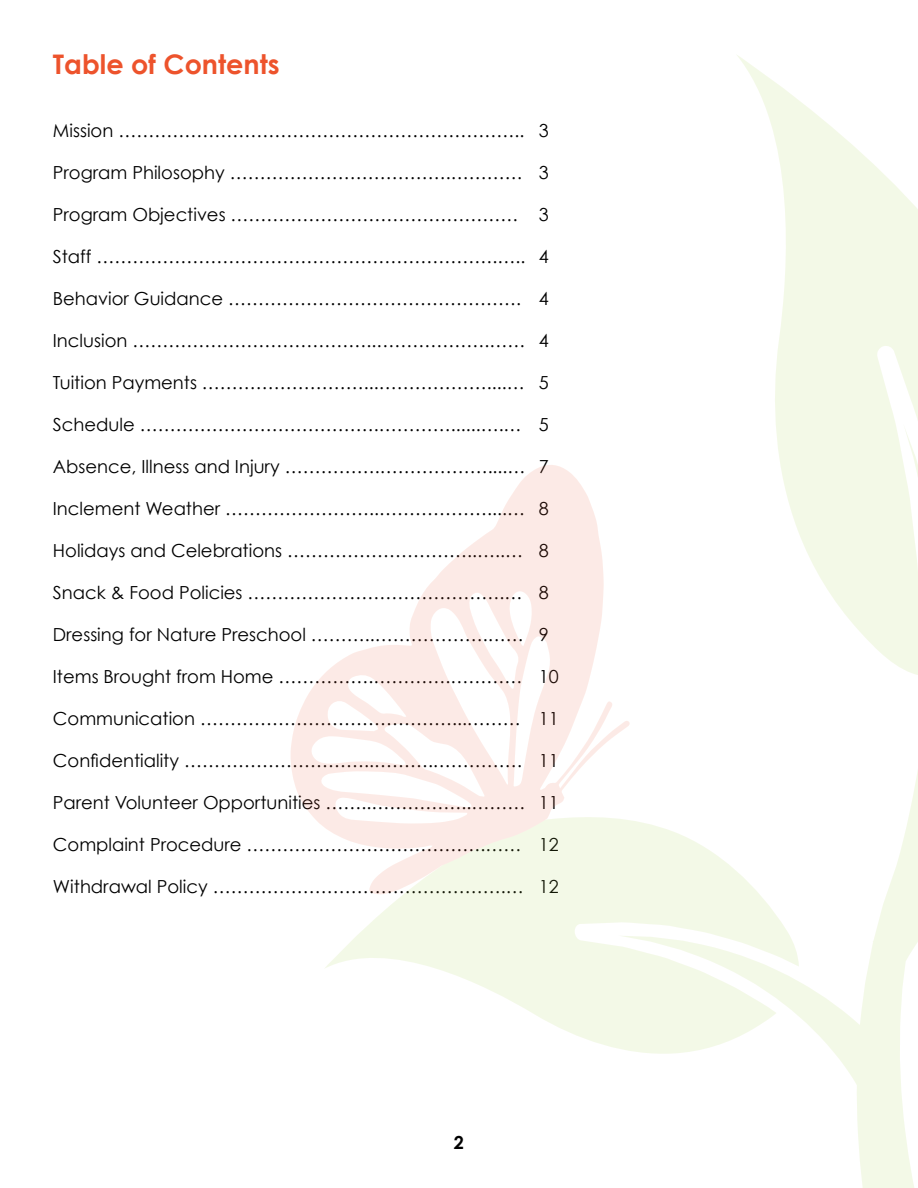
<style>
.page{position:relative;width:918px;height:1188px;background:#fff}
.page>*{position:absolute;margin:0;border:0;box-sizing:border-box;transform-origin:0 0}
.t1{font:700 27px "Century Gothic";color:#ed532c}
.t2{font:18px "Century Gothic";color:#000}
.t3{font:700 18px "Century Gothic";color:#000}
</style>
<div class="page">
<svg style="left:737px;top:55px;width:181px;height:368px;fill:#f3f9e7"></svg>
<svg style="left:325px;top:818px;width:293px;height:230px;fill:#f3f9e7"></svg>
<svg style="left:618px;top:423px;width:300px;height:765px"></svg>
<svg style="left:613px;top:720px;width:17px;height:81px"></svg>
<svg style="left:290px;top:465px;width:323px;height:430px"></svg>
<h1 class="t1" style="left:53px;top:47px;width:228px">Table of Contents</h1>
<p class="t2" style="left:53px;top:120px;width:497px">Mission ………………………………………………………….. 3</p>
<p class="t2" style="left:53px;top:162px;width:497px">Program Philosophy ……………………………….………… 3</p>
<p class="t2" style="left:53px;top:204px;width:497px">Program Objectives ………………………………………… 3</p>
<p class="t2" style="left:53px;top:246px;width:497px">Staff ………………………………………………………….….. 4</p>
<p class="t2" style="left:53px;top:288px;width:497px">Behavior Guidance …………………………………………. 4</p>
<p class="t2" style="left:53px;top:330px;width:497px">Inclusion …………………………………..……………….…… 4</p>
<p class="t2" style="left:53px;top:372px;width:497px">Tuition Payments ………………………...………………....… 5</p>
<p class="t2" style="left:53px;top:414px;width:497px">Schedule ………………………………….…………......….… 5</p>
<p class="t2" style="left:53px;top:456px;width:497px">Absence, Illness and Injury …………….………………....… 7</p>
<p class="t2" style="left:53px;top:498px;width:497px">Inclement Weather ……………………..………………....… 8</p>
<p class="t2" style="left:53px;top:540px;width:497px">Holidays and Celebrations …………………………..…..… 8</p>
<p class="t2" style="left:53px;top:582px;width:497px">Snack &amp; Food Policies …………………………………….… 8</p>
<p class="t2" style="left:53px;top:624px;width:497px">Dressing for Nature Preschool ………..……………….…… 9</p>
<p class="t2" style="left:53px;top:666px;width:507px">Items Brought from Home …………….………….………… 10</p>
<p class="t2" style="left:53px;top:708px;width:507px">Communication ……………………………………...……… 11</p>
<p class="t2" style="left:53px;top:750px;width:507px">Confidentiality …………………………..……….…………… 11</p>
<p class="t2" style="left:53px;top:792px;width:507px">Parent Volunteer Opportunities ……..……………..……… 11</p>
<p class="t2" style="left:53px;top:834px;width:507px">Complaint Procedure ………………………………….…… 12</p>
<p class="t2" style="left:53px;top:876px;width:507px">Withdrawal Policy ………………………………………….… 12</p>
<p class="t3" style="left:454px;top:1131px;width:12px">2</p>
</div>
